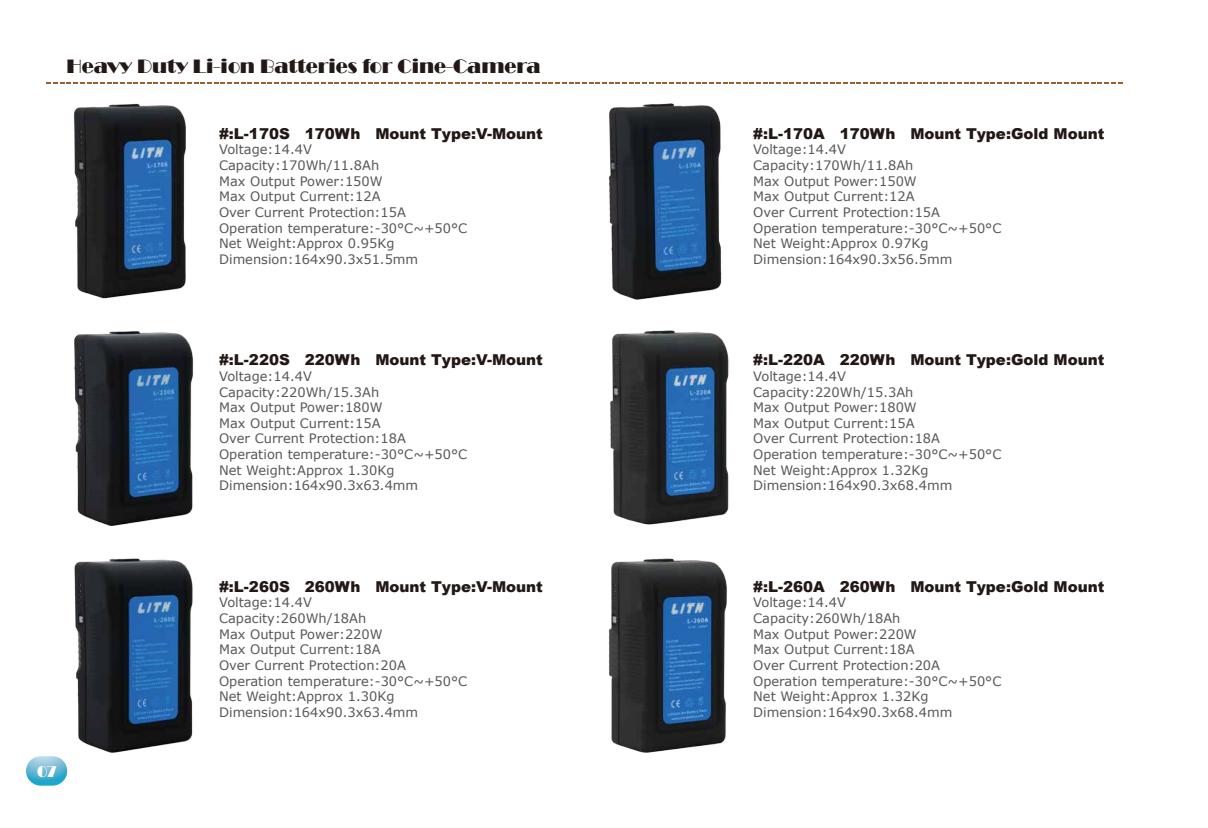
<style>
.page{position:relative;width:1208px;height:828px;background:#fff}
.page>*{position:absolute;margin:0;border:0;box-sizing:border-box;transform-origin:0 0}
.t1{font:20px "Broadway";color:#221815}
.t2{font:16px "Broadway";color:#fff}
.t3{font:900 15px "Arial";color:#221815}
.t4{font:13px/15.6px "Verdana";color:#595757}
</style>
<div class="page">
<svg style="left:47px;top:82px;width:1075px;height:1px"></svg>
<svg style="left:26px;top:756px;width:41px;height:29px"></svg>
<img style="left:74px;top:103px;width:112px;height:196px">
<img style="left:609px;top:103px;width:113px;height:197px">
<img style="left:609px;top:558px;width:118px;height:195px">
<img style="left:74px;top:558px;width:119px;height:195px">
<img style="left:610px;top:330px;width:119px;height:195px">
<img style="left:74px;top:331px;width:120px;height:195px">
<h1 class="t1" style="left:67px;top:55px;width:475px">Heavy Duty Li-ion Batteries for Cine-Camera</h1>
<p class="t3" style="left:219px;top:123px;width:325px">#:L-170S 170Wh Mount Type:V-Mount</p>
<p class="t4" style="left:219px;top:142px;width:250px">Voltage:14.4V<br>Capacity:170Wh/11.8Ah<br>Max Output Power:150W<br>Max Output Current:12A<br>Over Current Protection:15A<br>Operation temperature:-30°C~+50°C<br>Net Weight:Approx 0.95Kg<br>Dimension:164x90.3x51.5mm</p>
<p class="t3" style="left:219px;top:349px;width:325px">#:L-220S 220Wh Mount Type:V-Mount</p>
<p class="t4" style="left:219px;top:368px;width:250px">Voltage:14.4V<br>Capacity:220Wh/15.3Ah<br>Max Output Power:180W<br>Max Output Current:15A<br>Over Current Protection:18A<br>Operation temperature:-30°C~+50°C<br>Net Weight:Approx 1.30Kg<br>Dimension:164x90.3x63.4mm</p>
<p class="t2" style="left:37px;top:762px;width:21px">07</p>
<p class="t3" style="left:219px;top:575px;width:325px">#:L-260S 260Wh Mount Type:V-Mount</p>
<p class="t4" style="left:219px;top:595px;width:250px">Voltage:14.4V<br>Capacity:260Wh/18Ah<br>Max Output Power:220W<br>Max Output Current:18A<br>Over Current Protection:20A<br>Operation temperature:-30°C~+50°C<br>Net Weight:Approx 1.30Kg<br>Dimension:164x90.3x63.4mm</p>
<p class="t3" style="left:753px;top:123px;width:352px">#:L-170A 170Wh Mount Type:Gold Mount</p>
<p class="t4" style="left:753px;top:142px;width:250px">Voltage:14.4V<br>Capacity:170Wh/11.8Ah<br>Max Output Power:150W<br>Max Output Current:12A<br>Over Current Protection:15A<br>Operation temperature:-30°C~+50°C<br>Net Weight:Approx 0.97Kg<br>Dimension:164x90.3x56.5mm</p>
<p class="t3" style="left:753px;top:349px;width:352px">#:L-220A 220Wh Mount Type:Gold Mount</p>
<p class="t4" style="left:753px;top:368px;width:250px">Voltage:14.4V<br>Capacity:220Wh/15.3Ah<br>Max Output Power:180W<br>Max Output Current:15A<br>Over Current Protection:18A<br>Operation temperature:-30°C~+50°C<br>Net Weight:Approx 1.32Kg<br>Dimension:164x90.3x68.4mm</p>
<p class="t3" style="left:753px;top:575px;width:352px">#:L-260A 260Wh Mount Type:Gold Mount</p>
<p class="t4" style="left:753px;top:595px;width:250px">Voltage:14.4V<br>Capacity:260Wh/18Ah<br>Max Output Power:220W<br>Max Output Current:18A<br>Over Current Protection:20A<br>Operation temperature:-30°C~+50°C<br>Net Weight:Approx 1.32Kg<br>Dimension:164x90.3x68.4mm</p>
</div>
